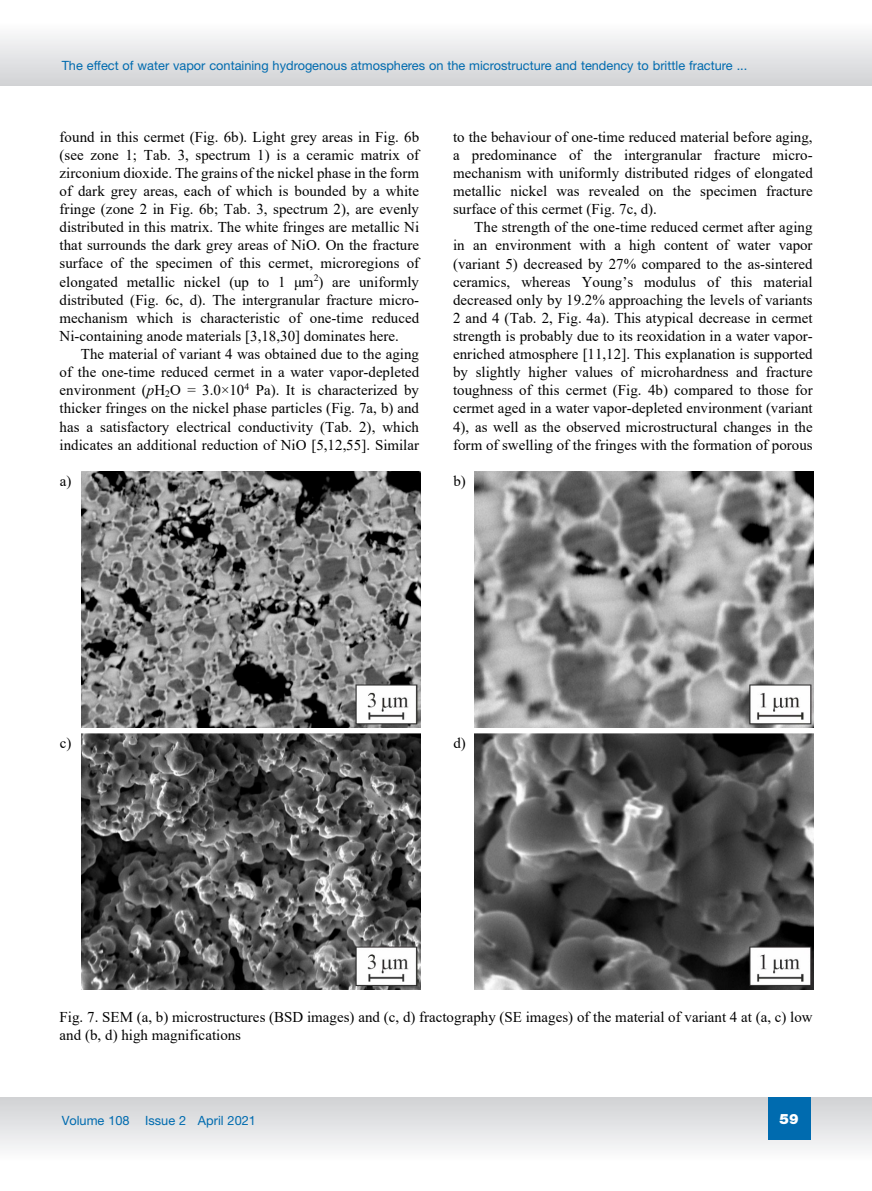
<style>
.page{position:relative;width:872px;height:1191px;background:#fff}
.page>*{position:absolute;margin:0;border:0;box-sizing:border-box;transform-origin:0 0}
.t1{font:15px/18.1px "Times New Roman";letter-spacing:.005em;color:#000}
.t2{font:900 14.25px "Helvetica Neue LT Pro";color:#fff}
.t3{font:12.75px "Helvetica Neue LT Pro";color:#006baf}
.s1{font-style:italic}
</style>
<div class="page">
<svg style="left:0;top:35px;width:872px;height:50px"></svg>
<svg style="left:0;top:1097px;width:872px;height:52px"></svg>
<div style="left:767px;top:1097px;width:43px;height:43px;background:#006baf"></div>
<img style="left:81px;top:472px;width:340px;height:255px">
<img style="left:474px;top:472px;width:339px;height:255px">
<img style="left:81px;top:734px;width:340px;height:255px">
<img style="left:474px;top:734px;width:339px;height:255px">
<p class="t3" style="left:62px;top:57px;width:687px">The effect of water vapor containing hydrogenous atmospheres on the microstructure and tendency to brittle fracture ...</p>
<p class="t1" style="left:60px;top:127px;width:361px">found in this cermet (Fig. 6b). Light grey areas in Fig. 6b</p>
<p class="t1" style="left:60px;top:145px;width:361px">(see zone 1; Tab. 3, spectrum 1) is a ceramic matrix of</p>
<p class="t1" style="left:60px;top:163px;width:361px">zirconium dioxide. The grains of the nickel phase in the form</p>
<p class="t1" style="left:60px;top:181px;width:361px">of dark grey areas, each of which is bounded by a white</p>
<p class="t1" style="left:60px;top:199px;width:361px">fringe (zone 2 in Fig. 6b; Tab. 3, spectrum 2), are evenly</p>
<p class="t1" style="left:60px;top:218px;width:361px">distributed in this matrix. The white fringes are metallic Ni</p>
<p class="t1" style="left:60px;top:236px;width:361px">that surrounds the dark grey areas of NiO. On the fracture</p>
<p class="t1" style="left:60px;top:254px;width:361px">surface of the specimen of this cermet, microregions of</p>
<p class="t1" style="left:60px;top:272px;width:361px">elongated metallic nickel (up to 1 μm<sup>2</sup>) are uniformly</p>
<p class="t1" style="left:60px;top:290px;width:361px">distributed (Fig. 6c, d). The intergranular fracture micro-</p>
<p class="t1" style="left:60px;top:308px;width:361px">mechanism which is characteristic of one-time reduced</p>
<p class="t1" style="left:60px;top:326px;width:341px">Ni-containing anode materials [3,18,30] dominates here.</p>
<p class="t1" style="left:81px;top:344px;width:340px">The material of variant 4 was obtained due to the aging</p>
<p class="t1" style="left:60px;top:363px;width:361px">of the one-time reduced cermet in a water vapor-depleted</p>
<p class="t1" style="left:60px;top:381px;width:361px">environment (<span class="s1">p</span>H<sub>2</sub>O = 3.0×10<sup>4</sup> Pa). It is characterized by</p>
<p class="t1" style="left:60px;top:399px;width:361px">thicker fringes on the nickel phase particles (Fig. 7a, b) and</p>
<p class="t1" style="left:60px;top:417px;width:361px">has a satisfactory electrical conductivity (Tab. 2), which</p>
<p class="t1" style="left:60px;top:435px;width:361px">indicates an additional reduction of NiO [5,12,55]. Similar</p>
<p class="t1" style="left:453px;top:127px;width:361px">to the behaviour of one-time reduced material before aging,</p>
<p class="t1" style="left:453px;top:145px;width:361px">a predominance of the intergranular fracture micro-</p>
<p class="t1" style="left:453px;top:163px;width:361px">mechanism with uniformly distributed ridges of elongated</p>
<p class="t1" style="left:453px;top:181px;width:361px">metallic nickel was revealed on the specimen fracture</p>
<p class="t1" style="left:453px;top:199px;width:205px">surface of this cermet (Fig. 7c, d).</p>
<p class="t1" style="left:474px;top:218px;width:340px">The strength of the one-time reduced cermet after aging</p>
<p class="t1" style="left:453px;top:236px;width:361px">in an environment with a high content of water vapor</p>
<p class="t1" style="left:453px;top:254px;width:361px">(variant 5) decreased by 27% compared to the as-sintered</p>
<p class="t1" style="left:453px;top:272px;width:361px">ceramics, whereas Young’s modulus of this material</p>
<p class="t1" style="left:453px;top:290px;width:361px">decreased only by 19.2% approaching the levels of variants</p>
<p class="t1" style="left:453px;top:308px;width:361px">2 and 4 (Tab. 2, Fig. 4a). This atypical decrease in cermet</p>
<p class="t1" style="left:453px;top:326px;width:361px">strength is probably due to its reoxidation in a water vapor-</p>
<p class="t1" style="left:453px;top:344px;width:361px">enriched atmosphere [11,12]. This explanation is supported</p>
<p class="t1" style="left:453px;top:363px;width:361px">by slightly higher values of microhardness and fracture</p>
<p class="t1" style="left:453px;top:381px;width:361px">toughness of this cermet (Fig. 4b) compared to those for</p>
<p class="t1" style="left:453px;top:399px;width:361px">cermet aged in a water vapor-depleted environment (variant</p>
<p class="t1" style="left:453px;top:417px;width:361px">4), as well as the observed microstructural changes in the</p>
<p class="t1" style="left:453px;top:435px;width:361px">form of swelling of the fringes with the formation of porous</p>
<p class="t1" style="left:60px;top:471px;width:13px">a)</p>
<p class="t1" style="left:453px;top:471px;width:14px">b)</p>
<p class="t1" style="left:60px;top:733px;width:13px">c)</p>
<p class="t1" style="left:453px;top:733px;width:14px">d)</p>
<p class="t1" style="left:60px;top:1007px;width:754px">Fig. 7. SEM (a, b) microstructures (BSD images) and (c, d) fractography (SE images) of the material of variant 4 at (a, c) low and (b, d) high magnifications</p>
<p class="t3" style="left:62px;top:1112px;width:196px">Volume 108 Issue 2 April 2021</p>
<p class="t2" style="left:779px;top:1110px;width:21px">59</p>
</div>
